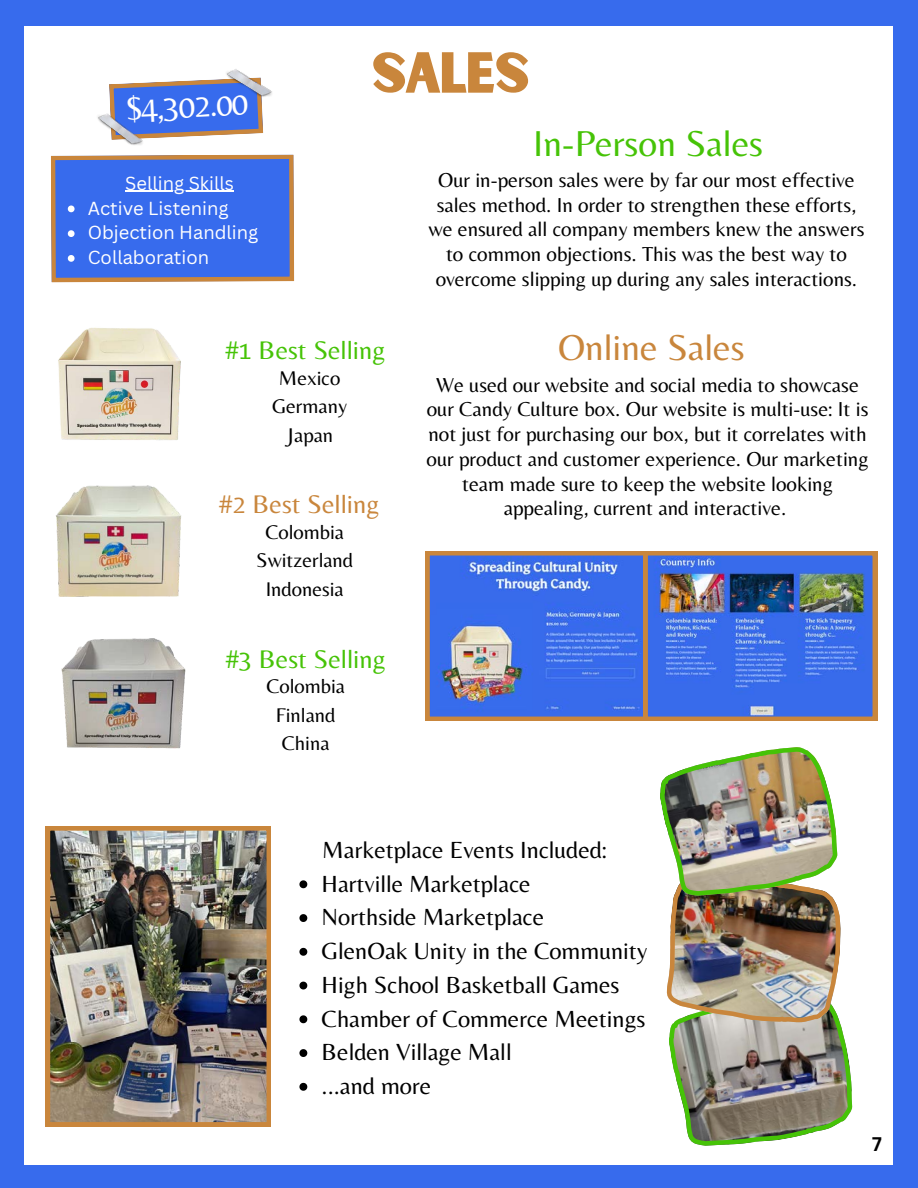
<style>
.page{position:relative;width:918px;height:1188px;background:#fff}
.page>*{position:absolute;margin:0;border:0;box-sizing:border-box;transform-origin:0 0}
.t1{font:55.2px "Sunborn Sans One";letter-spacing:-.04em;color:#c9863c}
.t2{font:37.5px "Belleza";color:#46c307}
.t3{font:37.5px "Belleza";color:#c9863c}
.t4{font:33.45px "Belleza";color:#fff}
.t5{font:26.55px "Belleza";color:#46c307}
.t6{font:26.55px "Belleza";color:#c9863c}
.t7{font:24.3px "Belleza";color:#000}
.t8{font:21px/24.8px "Belleza";color:#000;text-align:center}
.t9{font:20.7px/28.3px "Belleza";color:#000;text-align:center}
.t10{font:20.55px/28.3px "Belleza";color:#000;text-align:center}
.t11{font:700 19.2px "Canva Sans";color:#000}
.t12{font:18.3px "Canva Sans";color:#fff}
</style>
<div class="page">
<div style="left:894px;top:7px;width:24px;height:1170px;background:#376bed"></div>
<div style="left:0;top:1166px;width:918px;height:22px;background:#376bed"></div>
<div style="left:0;top:14px;width:24px;height:1160px;background:#376bed"></div>
<div style="left:0;top:0;width:918px;height:26px;background:#376bed"></div>
<svg style="left:109px;top:79px;width:154px;height:60px;background:#647fd0"></svg>
<img style="left:97px;top:106px;width:51px;height:39px">
<img style="left:221px;top:69px;width:51px;height:36px">
<svg style="left:51px;top:154px;width:243px;height:128px;background:#4a71db"></svg>
<img style="left:46px;top:826px;width:225px;height:301px">
<img style="left:56px;top:485px;width:125px;height:112px">
<img style="left:58px;top:327px;width:123px;height:113px">
<img style="left:61px;top:638px;width:125px;height:111px">
<img style="left:425px;top:551px;width:452px;height:170px">
<img style="left:660px;top:747px;width:192px;height:399px">
<svg style="left:299px;top:880px;width:8px;height:8px"></svg>
<svg style="left:299px;top:914px;width:8px;height:8px"></svg>
<svg style="left:299px;top:948px;width:8px;height:8px"></svg>
<svg style="left:299px;top:982px;width:8px;height:7px"></svg>
<svg style="left:299px;top:1015px;width:8px;height:8px"></svg>
<svg style="left:299px;top:1049px;width:8px;height:8px"></svg>
<svg style="left:299px;top:1083px;width:8px;height:8px"></svg>
<h3 class="t4" style="left:125px;top:89px;width:124px;rotate:-3deg">$4,302.00</h3>
<h2 class="t12" style="left:125px;top:170px;width:110px">Selling Skills</h2>
<h5 class="t12" style="left:88px;top:195px;width:142px">Active Listening</h5>
<p class="t12" style="left:88px;top:220px;width:172px">Objection Handling</p>
<p class="t12" style="left:88px;top:244px;width:123px">Collaboration</p>
<h1 class="t1" style="left:372px;top:37px;width:160px">SALES</h1>
<p class="t2" style="left:533px;top:121px;width:231px">In-Person Sales</p>
<h5 class="t8" style="left:428px;top:167px;width:438px">Our in-person sales were by far our most effective sales method. In order to strengthen these efforts, we ensured all company members knew the answers to common objections. This was the best way to overcome slipping up during any sales interactions.</h5>
<p class="t5" style="left:225px;top:334px;width:161px">#1 Best Selling</p>
<p class="t9" style="left:272px;top:363px;width:76px">Mexico<br>Germany<br>Japan</p>
<p class="t6" style="left:219px;top:488px;width:162px">#2 Best Selling</p>
<h5 class="t10" style="left:256px;top:518px;width:99px">Colombia<br>Switzerland<br>Indonesia</h5>
<p class="t5" style="left:226px;top:643px;width:162px">#3 Best Selling</p>
<p class="t10" style="left:266px;top:672px;width:80px">Colombia<br>Finland<br>China</p>
<p class="t3" style="left:558px;top:326px;width:188px">Online Sales</p>
<p class="t8" style="left:427px;top:372px;width:444px">We used our website and social media to showcase our Candy Culture box. Our website is multi-use: It is not just for purchasing our box, but it correlates with our product and customer experience. Our marketing team made sure to keep the website looking appealing, current and interactive.</p>
<p class="t7" style="left:322px;top:835px;width:286px">Marketplace Events Included:</p>
<p class="t7" style="left:322px;top:869px;width:211px">Hartville Marketplace</p>
<p class="t7" style="left:322px;top:903px;width:224px">Northside Marketplace</p>
<p class="t7" style="left:322px;top:937px;width:328px">GlenOak Unity in the Community</p>
<h4 class="t7" style="left:322px;top:970px;width:300px">High School Basketball Games</h4>
<p class="t7" style="left:322px;top:1004px;width:326px">Chamber of Commerce Meetings</p>
<p class="t7" style="left:322px;top:1038px;width:192px">Belden Village Mall</p>
<p class="t7" style="left:322px;top:1072px;width:111px">...and more</p>
<p class="t11" style="left:872px;top:1131px;width:11px">7</p>
</div>
